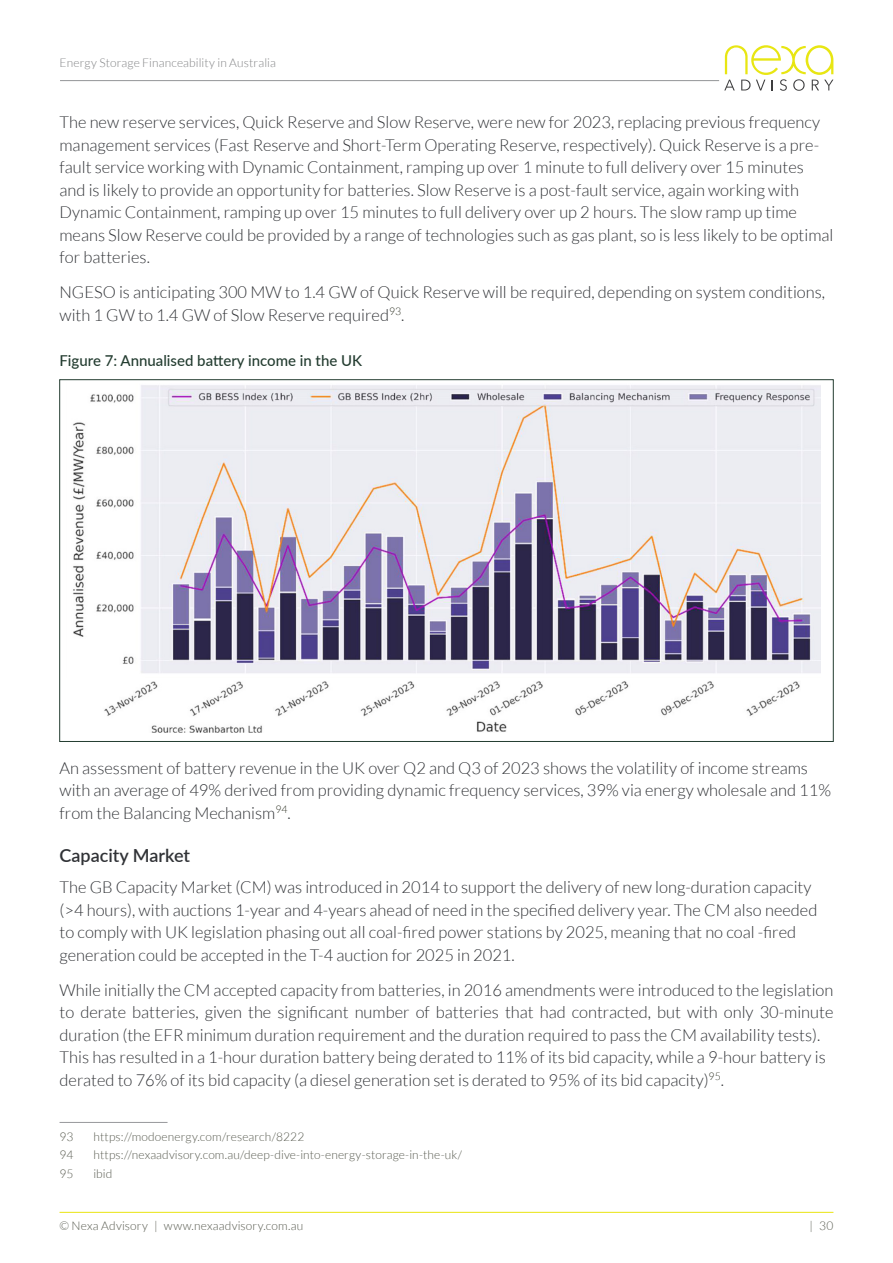
<style>
.page{position:relative;width:893px;height:1263px;background:#fff}
.page>*{position:absolute;margin:0;border:0;box-sizing:border-box;transform-origin:0 0}
.t1{font:600 18px "Lato";color:#303236}
.t2{font:300 16.5px/22.5px "Lato";color:#303236}
.t3{font:500 15px "Lato";color:#233c30}
.t4{font:300 12px "Lato";letter-spacing:.01em;color:#595c51}
.t5{font:300 12px "Lato";letter-spacing:.01em;color:#838486}
</style>
<div class="page">
<svg style="left:724px;top:45px;width:109px;height:46px"></svg>
<hr style="left:60px;top:80px;width:659px;height:1px;background:#939598">
<hr style="left:60px;top:1212px;width:773px;height:1px;background:#e9e511">
<hr style="left:60px;top:1122px;width:108px;height:1px;background:#97989b">
<img style="left:73px;top:385px;width:748px;height:347px">
<p class="t5" style="left:60px;top:57px;width:218px">Energy Storage Financeability in Australia</p>
<p class="t2" style="left:60px;top:111px;width:775px">The new reserve services, Quick Reserve and Slow Reserve, were new for 2023, replacing previous frequency management services (Fast Reserve and Short-Term Operating Reserve, respectively). Quick Reserve is a pre&shy;fault service working with Dynamic Containment, ramping up over 1 minute to full delivery over 15 minutes and is likely to provide an opportunity for batteries. Slow Reserve is a post-fault service, again working with Dynamic Containment, ramping up over 15 minutes to full delivery over up 2 hours. The slow ramp up time means Slow Reserve could be provided by a range of technologies such as gas plant, so is less likely to be optimal for batteries.</p>
<p class="t2" style="left:60px;top:281px;width:767px">NGESO is anticipating 300 MW to 1.4 GW of Quick Reserve will be required, depending on system conditions, with 1 GW to 1.4 GW of Slow Reserve required<sup>93</sup>.</p>
<p class="t3" style="left:60px;top:350px;width:304px">Figure 7: Annualised battery income in the UK</p>
<p class="t2" style="left:60px;top:757px;width:773px">An assessment of battery revenue in the UK over Q2 and Q3 of 2023 shows the volatility of income streams with an average of 49% derived from providing dynamic frequency services, 39% via energy wholesale and 11% from the Balancing Mechanism<sup>94</sup>.</p>
<p class="t1" style="left:60px;top:842px;width:132px">Capacity Market</p>
<p class="t2" style="left:60px;top:876px;width:759px">The GB Capacity Market (CM) was introduced in 2014 to support the delivery of new long-duration capacity (&gt;4 hours), with auctions 1-year and 4-years ahead of need in the specified delivery year. The CM also needed to comply with UK legislation phasing out all coal-fired power stations by 2025, meaning that no coal -fired generation could be accepted in the T-4 auction for 2025 in 2021.</p>
<p class="t2" style="left:60px;top:979px;width:775px">While initially the CM accepted capacity from batteries, in 2016 amendments were introduced to the legislation to derate batteries, given the significant number of batteries that had contracted, but with only 30-minute duration (the EFR minimum duration requirement and the duration required to pass the CM availability tests).<br>This has resulted in a 1-hour duration battery being derated to 11% of its bid capacity, while a 9-hour battery is derated to 76% of its bid capacity (a diesel generation set is derated to 95% of its bid capacity)<sup>95</sup>.</p>
<p class="t4" style="left:60px;top:1130px;width:16px">93</p>
<p class="t4" style="left:94px;top:1130px;width:212px">https://modoenergy.com/research/8222</p>
<p class="t4" style="left:60px;top:1149px;width:15px">94</p>
<p class="t4" style="left:94px;top:1149px;width:370px">https://nexaadvisory.com.au/deep-dive-into-energy-storage-in-the-uk/</p>
<p class="t4" style="left:60px;top:1167px;width:15px">95</p>
<p class="t4" style="left:94px;top:1167px;width:20px">ibid</p>
<p class="t4" style="left:60px;top:1219px;width:245px">© N exa Advisory | www.nexaadvisory.com.au</p>
</div>
